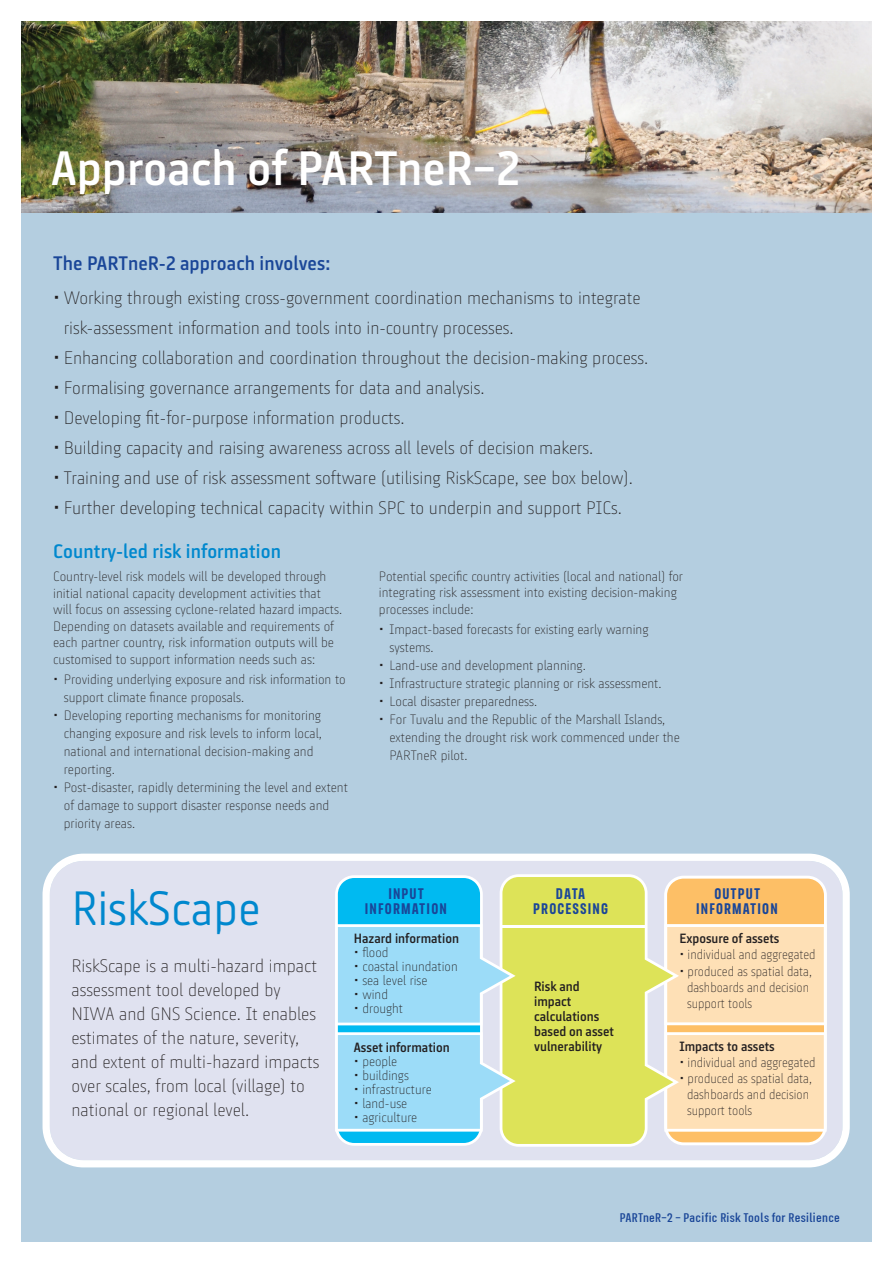
<style>
.page{position:relative;width:893px;height:1263px;background:#fff}
.page>*{position:absolute;margin:0;border:0;box-sizing:border-box;transform-origin:0 0}
.t1{font:500 48px "Klampenborg";color:#fff}
.t2{font:48px "Klampenborg";color:#0088ce}
.t3{font:500 19.5px "Klampenborg";letter-spacing:.005em;color:#1a4698}
.t4{font:500 19.5px "Klampenborg";letter-spacing:.005em;color:#0088ce}
.t5{font:300 18px/24px "Klampenborg";color:#231f20}
.t6{font:700 15.6px/15.6px "FS Industrie Cd";letter-spacing:.075em;color:#1a4698;text-align:center}
.t7{font:300 13.5px/18px "Klampenborg";color:#231f20}
.t8{font:300 13.35px/16.2px "Klampenborg";color:#231f20;scale:.95 1}
.t9{font:500 13.35px/15px "Klampenborg";color:#231f20}
.t10{font:300 13.35px "Klampenborg";color:#231f20}
.t11{font:500 12.75px "FS Industrie Cd";letter-spacing:.025em;color:#1a4698;scale:1.05 1}
</style>
<div class="page">
<div style="left:21px;top:21px;width:851px;height:1221px;background:#b4cee0"></div>
<img style="left:21px;top:21px;width:851px;height:192px">
<svg style="left:43px;top:854px;width:807px;height:313px;background:#e3e5f1"></svg>
<svg style="left:679px;top:876px;width:148px;height:269px;background:#fddaa9"></svg>
<svg style="left:500px;top:874px;width:179px;height:273px;background:#e1e374"></svg>
<svg style="left:335px;top:875px;width:181px;height:271px;background:#93daec"></svg>
<hr style="left:501px;top:925px;width:144px;height:3px;background:#fff">
<h1 class="t1" style="left:51px;top:136px;width:471px">Approach of PARTneR–2</h1>
<h2 class="t3" style="left:53px;top:250px;width:279px">The PARTneR-2 approach involves:</h2>
<h3 class="t5" style="left:64px;top:282px;width:578px;line-height:30px;text-indent:-11px">• Working through existing cross-government coordination mechanisms to integrate risk-assessment information and tools into in-country processes.</h3>
<h3 class="t5" style="left:53px;top:345px;width:597px">• Enhancing collaboration and coordination throughout the decision-making process.</h3>
<h3 class="t5" style="left:53px;top:375px;width:433px">• Formalising governance arrangements for data and analysis.</h3>
<h3 class="t5" style="left:53px;top:405px;width:353px">• Developing fit-for-purpose information products.</h3>
<h3 class="t5" style="left:53px;top:435px;width:542px">• Building capacity and raising awareness across all levels of decision makers.</h3>
<h3 class="t5" style="left:53px;top:465px;width:581px">• Training and use of risk assessment software (utilising RiskScape, see box below).</h3>
<h3 class="t5" style="left:53px;top:495px;width:570px">• Further developing technical capacity within SPC to underpin and support PICs.</h3>
<h2 class="t4" style="left:53px;top:538px;width:229px">Country-led risk information</h2>
<p class="t7" style="left:53px;top:568px;width:291px;line-height:16.5px">Country-level risk models will be developed through initial national capacity development activities that will focus on assessing cyclone-related hazard impacts.<br>Depending on datasets available and requirements of each partner country, risk information outputs will be customised to support information needs such as:</p>
<p class="t7" style="left:64px;top:670px;width:283px;text-indent:-11px">• Providing underlying exposure and risk information to support climate finance proposals.</p>
<p class="t7" style="left:64px;top:706px;width:260px;text-indent:-11px">• Developing reporting mechanisms for monitoring changing exposure and risk levels to inform local, national and international decision-making and reporting.</p>
<p class="t7" style="left:64px;top:778px;width:286px;text-indent:-11px">• Post-disaster, rapidly determining the level and extent of damage to support disaster response needs and priority areas.</p>
<p class="t7" style="left:379px;top:567px;width:306px;line-height:16.5px">Potential specific country activities (local and national) for integrating risk assessment into existing decision-making processes include:</p>
<p class="t7" style="left:389px;top:620px;width:261px;text-indent:-11px">• Impact-based forecasts for existing early warning systems.</p>
<p class="t7" style="left:379px;top:656px;width:209px">• Land-use and development planning.</p>
<p class="t7" style="left:379px;top:674px;width:284px">• Infrastructure strategic planning or risk assessment.</p>
<p class="t7" style="left:379px;top:692px;width:160px">• Local disaster preparedness.</p>
<p class="t7" style="left:389px;top:710px;width:292px;text-indent:-11px">• For Tuvalu and the Republic of the Marshall Islands, extending the drought risk work commenced under the<br>PARTneR pilot.</p>
<h1 class="t2" style="left:71px;top:876px;width:191px">RiskScape</h1>
<h3 class="t5" style="left:71px;top:953px;width:250px">RiskScape is a multi-hazard impact assessment tool developed by NIWA and GNS Science. It enables estimates of the nature, severity, and extent of multi-hazard impacts over scales, from local (village) to national or regional level.</h3>
<p class="t6" style="left:365px;top:885px;width:83px">INPUT<br>INFORMATION</p>
<p class="t6" style="left:533px;top:885px;width:76px">DATA<br>PROCESSING</p>
<p class="t6" style="left:696px;top:885px;width:83px">OUTPUT<br>INFORMATION</p>
<p class="t9" style="left:354px;top:931px;width:107px">Hazard information</p>
<p class="t10" style="left:354px;top:944px;width:36px">• flood</p>
<p class="t10" style="left:354px;top:958px;width:105px">• coastal inundation</p>
<p class="t10" style="left:354px;top:972px;width:75px">• sea level rise</p>
<p class="t10" style="left:354px;top:986px;width:36px">• wind</p>
<p class="t10" style="left:354px;top:1000px;width:51px">• drought</p>
<p class="t9" style="left:354px;top:1040px;width:98px">Asset information</p>
<p class="t10" style="left:354px;top:1053px;width:45px">• people</p>
<p class="t10" style="left:354px;top:1067px;width:57px">• buildings</p>
<p class="t10" style="left:354px;top:1081px;width:79px">• infrastructure</p>
<p class="t10" style="left:354px;top:1095px;width:55px">• land-use</p>
<p class="t10" style="left:354px;top:1109px;width:65px">• agriculture</p>
<p class="t9" style="left:534px;top:979px;width:81px">Risk and impact calculations based on asset vulnerability</p>
<p class="t9" style="left:679px;top:931px;width:102px">Exposure of assets</p>
<p class="t8" style="left:679px;top:946px;width:145px">• individual and aggregated</p>
<p class="t8" style="left:687px;top:962px;width:133px;text-indent:-8px">• produced as spatial data, dashboards and decision support tools</p>
<p class="t9" style="left:679px;top:1038px;width:97px">Impacts to assets</p>
<p class="t8" style="left:679px;top:1054px;width:145px">• individual and aggregated</p>
<p class="t8" style="left:687px;top:1070px;width:133px;text-indent:-8px">• produced as spatial data, dashboards and decision support tools</p>
<p class="t11" style="left:620px;top:1210px;width:211px">PARTneR–2 – Pacific Risk Tools for Resilience</p>
</div>
